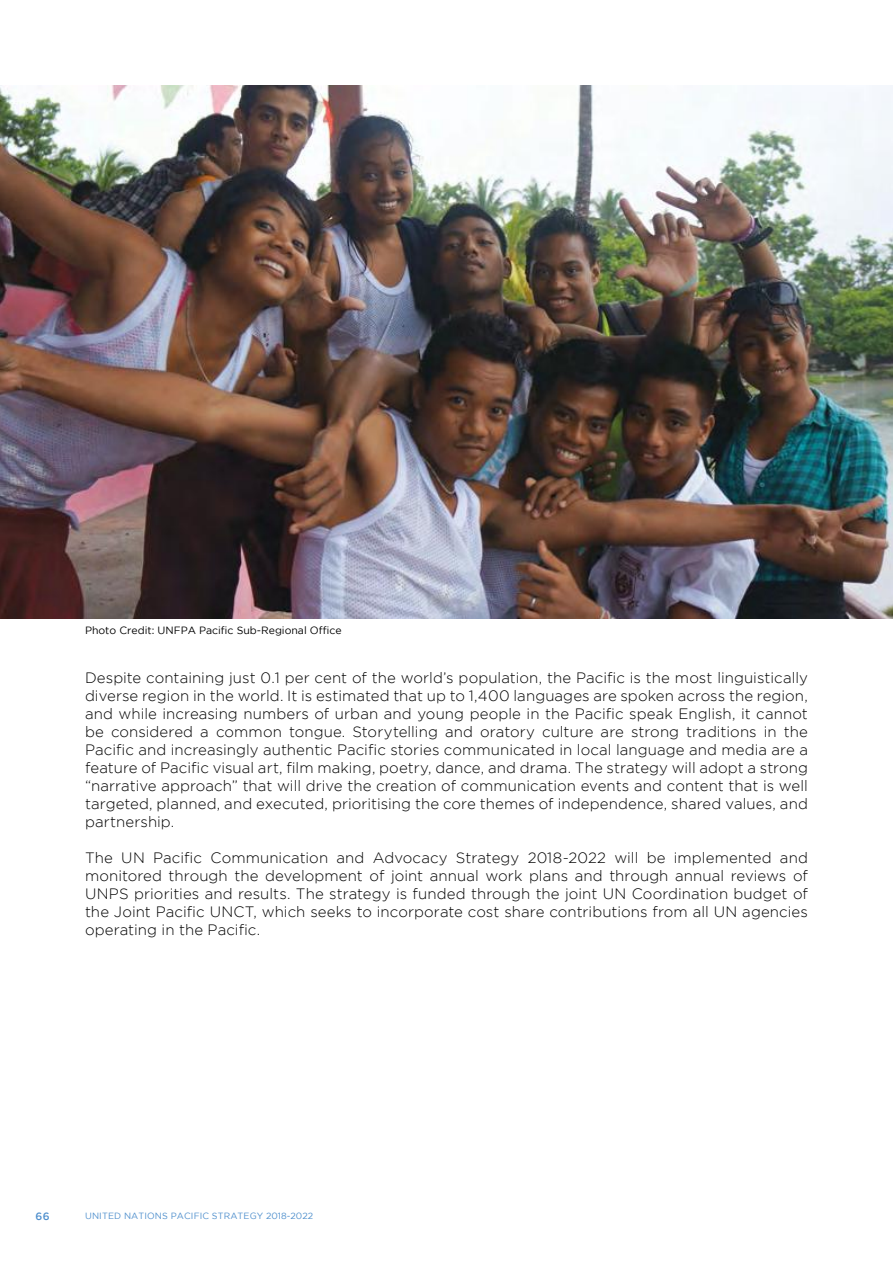
<style>
.page{position:relative;width:893px;height:1263px;background:#fff}
.page>*{position:absolute;margin:0;border:0;box-sizing:border-box;transform-origin:0 0}
.t1{font:300 15px/18px "Gotham";letter-spacing:.005em;color:#000;text-align:justify}
.t2{font:10.5px "Gotham";color:#000}
.t3{font:500 10.5px "Gotham";color:#5090cd}
.t4{font:9px "Gotham";letter-spacing:.015em;color:#5090cd}
</style>
<div class="page">
<img style="left:0;top:85px;width:893px;height:534px">
<p class="t2" style="left:85px;top:624px;width:258px">Photo Credit: UNFPA Pacific Sub-Regional Office</p>
<p class="t1" style="left:85px;top:668px;width:724px">Despite containing just 0.1 per cent of the world’s population, the Pacific is the most linguistically diverse region in the world. It is estimated that up to 1,400 languages are spoken across the region, and while increasing numbers of urban and young people in the Pacific speak English, it cannot be considered a common tongue. Storytelling and oratory culture are strong traditions in the Pacific and increasingly authentic Pacific stories communicated in local language and media are a feature of Pacific visual art, film making, poetry, dance, and drama. The strategy will adopt a strong “narrative approach” that will drive the creation of communication events and content that is well targeted, planned, and executed, prioritising the core themes of independence, shared values, and partnership.</p>
<p class="t1" style="left:85px;top:848px;width:724px">The UN Pacific Communication and Advocacy Strategy 2018-2022 will be implemented and monitored through the development of joint annual work plans and through annual reviews of UNPS priorities and results. The strategy is funded through the joint UN Coordination budget of the Joint Pacific UNCT, which seeks to incorporate cost share contributions from all UN agencies operating in the Pacific.</p>
<p class="t3" style="left:35px;top:1210px;width:16px">66</p>
<p class="t4" style="left:85px;top:1211px;width:230px">United Nations Pacific Strategy 2018-2022</p>
</div>
